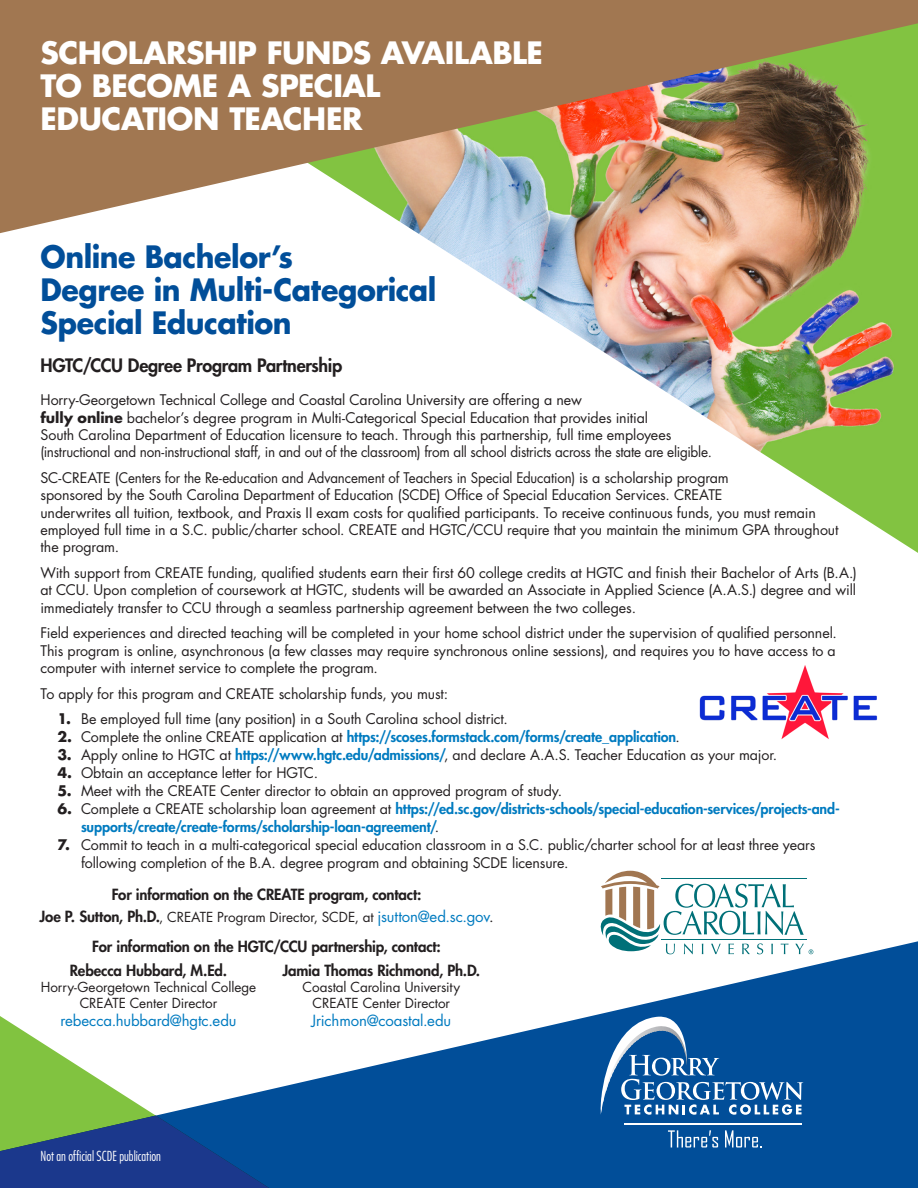
<style>
.page{position:relative;width:918px;height:1188px;background:#fff}
.page>*{position:absolute;margin:0;border:0;box-sizing:border-box;transform-origin:0 0}
.t1{font:700 30px/33px "Futura Std";letter-spacing:-.015em;color:#fff}
.t2{font:700 30px/33px "Futura Std";letter-spacing:-.015em;color:#014e99;scale:.95 1}
.t3{font:800 18px "Futura Std";letter-spacing:-.02em;color:#231f20}
.t4{font:800 15px "Futura Std";letter-spacing:-.01em;color:#231f20}
.t5{font:15px "Futura Std";letter-spacing:-.01em;color:#007bc0}
.t6{font:14.25px/17.4px "Futura Std";letter-spacing:-.01em;color:#231f20}
.t7{font:800 14.25px/18px "Futura Std";letter-spacing:-.01em;color:#007bc0}
.t8{font:13.5px/16.2px "Futura Std";letter-spacing:-.005em;color:#231f20;text-align:center}
.t9{font:300 condensed 13.5px "Futura Std";color:#fff}
.s1{font-weight:700}
.s2{font-weight:700;color:#231f20}
.s3{font-weight:400;color:#231f20}
.s4{font-weight:800;color:#007bc0}
.s5{font-weight:800;font-size:15px}
.s6{font-size:15px;color:#007bc0}
.s7{font-size:15px}
</style>
<div class="page">
<img style="left:417px;top:233px;width:501px;height:320px">
<svg style="left:290px;top:941px;width:628px;height:247px;fill:#014e99"></svg>
<svg style="left:0;top:1016px;width:290px;height:172px"></svg>
<svg style="left:0;top:1116px;width:269px;height:72px;background:#234f83"></svg>
<img style="left:0;top:0;width:918px;height:233px">
<svg style="left:601px;top:1017px;width:202px;height:98px;background:#2f6eab"></svg>
<hr style="left:624px;top:1124px;width:178px;height:1px;background:#fff">
<svg style="left:668px;top:1130px;width:50px;height:18px"></svg>
<svg style="left:725px;top:1130px;width:37px;height:18px"></svg>
<svg style="left:601px;top:871px;width:212px;height:83px"></svg>
<img style="left:700px;top:665px;width:178px;height:74px">
<h1 class="t1" style="left:40px;top:36px;width:504px">SCHOLARSHIP FUNDS AVAILABLE<br>TO BECOME A SPECIAL<br>EDUCATION TEACHER</h1>
<h1 class="t2" style="left:40px;top:240px;width:418px">Online Bachelor’s<br>Degree in Multi-Categorical<br>Special Education</h1>
<p class="t3" style="left:40px;top:354px;width:303px">HGTC/CCU Degree Program Partnership</p>
<p class="t6" style="left:40px;top:391px;width:673px">Horry-Georgetown Technical College and Coastal Carolina University are offering a new<br><span class="s1">fully online</span> bachelor’s degree program in Multi-Categorical Special Education that provides initial<br>South Carolina Department of Education licensure to teach. Through this partnership, full time employees (instructional and non-instructional staff, in and out of the classroom) from all school districts across the state are eligible.</p>
<p class="t6" style="left:40px;top:469px;width:800px">SC-CREATE (Centers for the Re-education and Advancement of Teachers in Special Education) is a scholarship program<br>sponsored by the South Carolina Department of Education (SCDE) Office of Special Education Services. CREATE<br>underwrites all tuition, textbook, and Praxis II exam costs for qualified participants. To receive continuous funds, you must remain employed full time in a S.C. public/charter school. CREATE and HGTC/CCU require that you maintain the minimum GPA throughout the program.</p>
<p class="t6" style="left:41px;top:564px;width:818px;text-align:justify">With support from CREATE funding, qualified students earn their first 60 college credits at HGTC and finish their Bachelor of Arts (B.A.) at CCU. Upon completion of coursework at HGTC, students will be awarded an Associate in Applied Science (A.A.S.) degree and will immediately transfer to CCU through a seamless partnership agreement between the two colleges.</p>
<p class="t6" style="left:41px;top:624px;width:798px;text-align:justify">Field experiences and directed teaching will be completed in your home school district under the supervision of qualified personnel.<br>This program is online, asynchronous (a few classes may require synchronous online sessions), and requires you to have access to a computer with internet service to complete the program.</p>
<p class="t6" style="left:41px;top:685px;width:409px">To apply for this program and CREATE scholarship funds, you must:</p>
<p class="t6" style="left:57px;top:710px;width:452px"><span class="s1">1.</span> Be employed full time (any position) in a South Carolina school district.</p>
<p class="t7" style="left:57px;top:728px;width:624px"><span class="s2">2.</span> <span class="s3">Complete the online CREATE application at</span> https://scoses.formstack.com/forms/create_application<span class="s3">.</span></p>
<p class="t6" style="left:57px;top:746px;width:721px"><span class="s1">3.</span> Apply online to HGTC at <span class="s4">https://www.hgtc.edu/admissions/</span>, and declare A.A.S. Teacher Education as your major.</p>
<p class="t6" style="left:57px;top:764px;width:262px"><span class="s1">4.</span> Obtain an acceptance letter for HGTC.</p>
<p class="t6" style="left:57px;top:782px;width:506px"><span class="s1">5.</span> Meet with the CREATE Center director to obtain an approved program of study.</p>
<p class="t7" style="left:81px;top:800px;width:760px;text-indent:-24px"><span class="s2">6.</span> <span class="s3">Complete a CREATE scholarship loan agreement at</span> https://ed.sc.gov/districts-schools/special-education-services/projects-and&shy;supports/create/create-forms/scholarship-loan-agreement/<span class="s3">.</span></p>
<p class="t6" style="left:81px;top:836px;width:736px;line-height:18px;text-indent:-24px"><span class="s1">7.</span> Commit to teach in a multi-categorical special education classroom in a S.C. public/charter school for at least three years following completion of the B.A. degree program and obtaining SCDE licensure.</p>
<p class="t4" style="left:112px;top:885px;width:311px">For information on the CREATE program, contact:</p>
<p class="t8" style="left:40px;top:909px;width:456px"><span class="s5">Joe P. Sutton, Ph.D.</span>, CREATE Program Director, SCDE, at <span class="s6">jsutton@ed.sc.gov</span><span class="s7">.</span></p>
<p class="t4" style="left:92px;top:937px;width:350px">For information on the HGTC/CCU partnership, contact:</p>
<p class="t4" style="left:70px;top:961px;width:159px">Rebecca Hubbard, M.Ed.</p>
<p class="t8" style="left:41px;top:979px;width:217px">Horry-Georgetown Technical College<br>CREATE Center Director</p>
<p class="t5" style="left:60px;top:1011px;width:178px">rebecca.hubbard@hgtc.edu</p>
<p class="t4" style="left:282px;top:961px;width:199px">Jamia Thomas Richmond, Ph.D.</p>
<p class="t8" style="left:303px;top:979px;width:159px">Coastal Carolina University<br>CREATE Center Director</p>
<p class="t5" style="left:312px;top:1011px;width:141px">Jrichmon@coastal.edu</p>
<p class="t9" style="left:40px;top:1148px;width:122px">Not an official SCDE publication</p>
</div>
